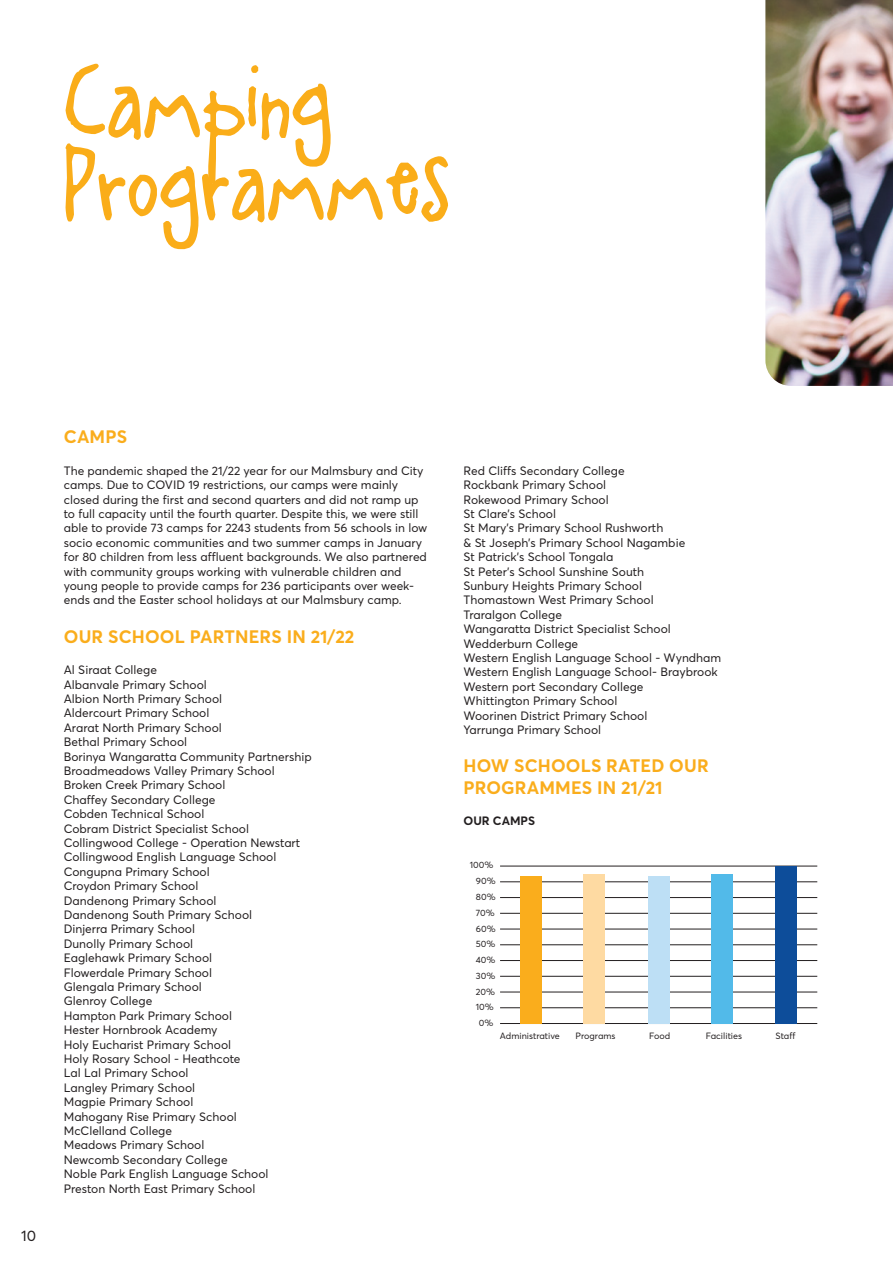
<style>
.page{position:relative;width:893px;height:1263px;background:#fff}
.page>*{position:absolute;margin:0;border:0;box-sizing:border-box;transform-origin:0 0}
.t1{font:90px/82.5px "A Little Pot";color:#faad19}
.t2{font:700 17.85px/21.5px "Averta Std";letter-spacing:.01em;color:#faad1c}
.t3{font:15px "Averta Std";color:#231f20}
.t4{font:12px/14.4px "Averta Std";color:#231f20}
.t5{font:700 12px "Averta Std";color:#231f20}
.t6{font:9px "Averta Std";color:#231f20}
</style>
<div class="page">
<hr style="left:500px;top:866px;width:317px;height:1px;background:#231f20">
<hr style="left:500px;top:881px;width:317px;height:1px;background:#231f20">
<hr style="left:500px;top:897px;width:317px;height:1px;background:#231f20">
<hr style="left:500px;top:913px;width:317px;height:1px;background:#231f20">
<hr style="left:500px;top:929px;width:317px;height:1px;background:#231f20">
<hr style="left:500px;top:944px;width:317px;height:1px;background:#231f20">
<hr style="left:500px;top:960px;width:317px;height:1px;background:#231f20">
<hr style="left:500px;top:976px;width:317px;height:1px;background:#231f20">
<hr style="left:500px;top:992px;width:317px;height:1px;background:#231f20">
<hr style="left:500px;top:1007px;width:317px;height:1px;background:#231f20">
<hr style="left:500px;top:1023px;width:317px;height:1px;background:#231f20">
<div style="left:648px;top:876px;width:21px;height:147px;background:#bddff5"></div>
<div style="left:583px;top:874px;width:22px;height:149px;background:#fedaa2"></div>
<div style="left:712px;top:874px;width:21px;height:149px;background:#52bae9"></div>
<div style="left:776px;top:866px;width:21px;height:157px;background:#0d4d9a"></div>
<div style="left:520px;top:876px;width:22px;height:147px;background:#faad1c"></div>
<img style="left:765px;top:0;width:128px;height:386px">
<p class="t1" style="left:64px;top:66px;width:388px">Camping<br>Programmes</p>
<p class="t3" style="left:21px;top:1226px;width:17px">10</p>
<p class="t2" style="left:64px;top:426px;width:65px">CAMPS</p>
<p class="t4" style="left:64px;top:463px;width:365px">The pandemic shaped the 21/22 year for our Malmsbury and City camps. Due to COVID 19 restrictions, our camps were mainly closed during the first and second quarters and did not ramp up to full capacity until the fourth quarter. Despite this, we were still able to provide 73 camps for 2243 students from 56 schools in low socio economic communities and two summer camps in January for 80 children from less affluent backgrounds. We also partnered with community groups working with vulnerable children and young people to provide camps for 236 participants over week&shy;ends and the Easter school holidays at our Malmsbury camp.</p>
<p class="t2" style="left:64px;top:625px;width:292px">OUR SCHOOL PARTNERS IN 21/22</p>
<p class="t4" style="left:64px;top:663px;width:249px">Al Siraat College<br>Albanvale Primary School<br>Albion North Primary School<br>Aldercourt Primary School<br>Ararat North Primary School<br>Bethal Primary School<br>Borinya Wangaratta Community Partnership<br>Broadmeadows Valley Primary School<br>Broken Creek Primary School<br>Chaffey Secondary College<br>Cobden Technical School<br>Cobram District Specialist School<br>Collingwood College - Operation Newstart<br>Collingwood English Language School<br>Congupna Primary School<br>Croydon Primary School<br>Dandenong Primary School<br>Dandenong South Primary School<br>Dinjerra Primary School<br>Dunolly Primary School<br>Eaglehawk Primary School<br>Flowerdale Primary School<br>Glengala Primary School<br>Glenroy College<br>Hampton Park Primary School<br>Hester Hornbrook Academy<br>Holy Eucharist Primary School<br>Holy Rosary School - Heathcote<br>Lal Lal Primary School<br>Langley Primary School<br>Magpie Primary School<br>Mahogany Rise Primary School<br>McClelland College<br>Meadows Primary School<br>Newcomb Secondary College<br>Noble Park English Language School<br>Preston North East Primary School</p>
<p class="t4" style="left:463px;top:463px;width:259px">Red Cliffs Secondary College<br>Rockbank Primary School<br>Rokewood Primary School<br>St Clare’s School<br>St Mary’s Primary School Rushworth<br>&amp; St Joseph’s Primary School Nagambie<br>St Patrick’s School Tongala<br>St Peter’s School Sunshine South<br>Sunbury Heights Primary School<br>Thomastown West Primary School<br>Traralgon College<br>Wangaratta District Specialist School<br>Wedderburn College<br>Western English Language School - Wyndham<br>Western English Language School- Braybrook<br>Western port Secondary College<br>Whittington Primary School<br>Woorinen District Primary School<br>Yarrunga Primary School</p>
<p class="t2" style="left:464px;top:755px;width:247px">HOW SCHOOLS RATED OUR<br>PROGRAMMES IN 21/21</p>
<p class="t5" style="left:463px;top:813px;width:73px">OUR CAMPS</p>
<p class="t6" style="left:470px;top:859px;width:25px">100%</p>
<p class="t6" style="left:476px;top:875px;width:21px">90%</p>
<p class="t6" style="left:476px;top:891px;width:21px">80%</p>
<p class="t6" style="left:476px;top:907px;width:21px">70%</p>
<p class="t6" style="left:476px;top:923px;width:21px">60%</p>
<p class="t6" style="left:476px;top:938px;width:21px">50%</p>
<p class="t6" style="left:476px;top:954px;width:21px">40%</p>
<p class="t6" style="left:476px;top:970px;width:21px">30%</p>
<p class="t6" style="left:476px;top:986px;width:21px">20%</p>
<p class="t6" style="left:476px;top:1002px;width:20px">10%</p>
<p class="t6" style="left:479px;top:1017px;width:16px">0%</p>
<p class="t6" style="left:500px;top:1030px;width:62px">Administrative</p>
<p class="t6" style="left:576px;top:1030px;width:41px">Programs</p>
<p class="t6" style="left:649px;top:1030px;width:23px">Food</p>
<p class="t6" style="left:706px;top:1030px;width:38px">Facilities</p>
<p class="t6" style="left:776px;top:1030px;width:21px">Staff</p>
</div>
